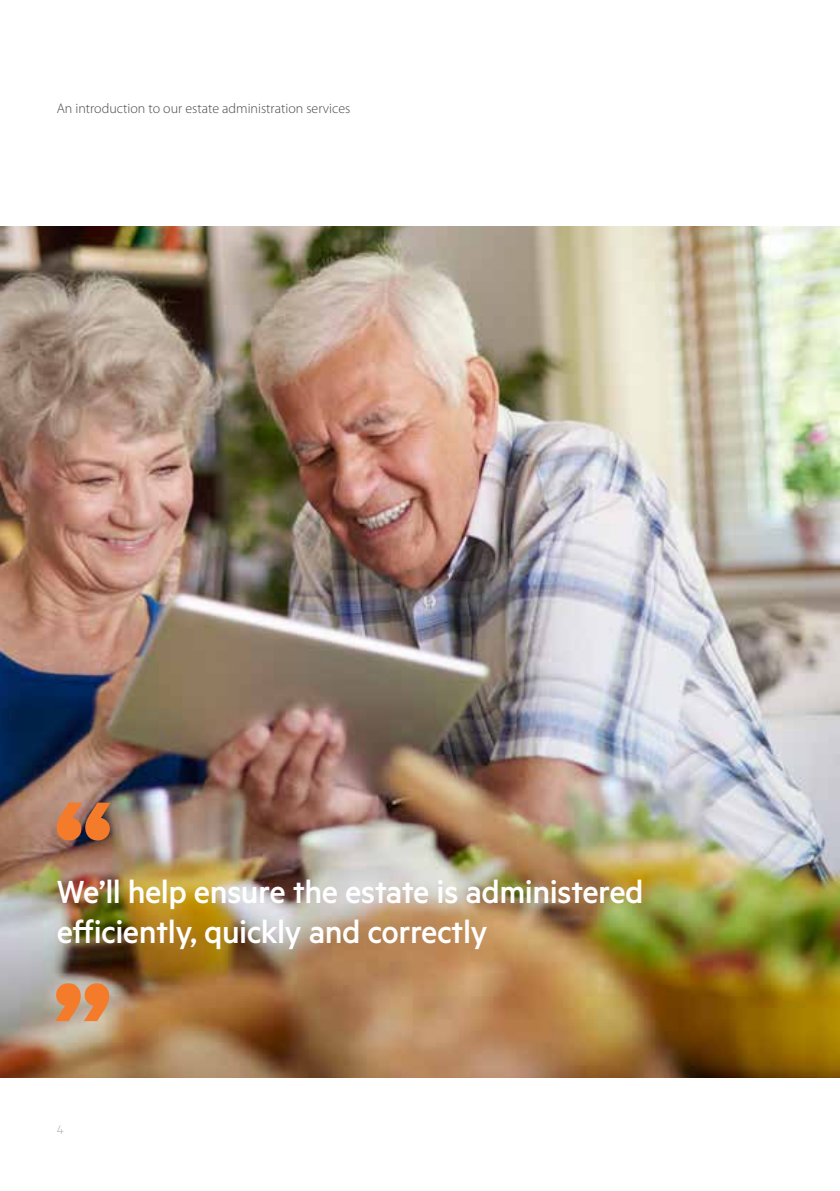
<style>
.page{position:relative;width:840px;height:1191px;background:#fff}
.page>*{position:absolute;margin:0;border:0;box-sizing:border-box;transform-origin:0 0}
.t1{font:500 36px/40px "Metric";letter-spacing:-.015em;color:#fff}
.t2{font:300 14px "Myriad Pro";color:#48484a}
.t3{font:300 14px "Metric";color:#b2b4b6}
</style>
<div class="page">
<img style="left:0;top:227px;width:839px;height:850px">
<svg style="left:57px;top:802px;width:54px;height:38px;background:#c9713c"></svg>
<svg style="left:55px;top:983px;width:54px;height:38px;background:#e08e54"></svg>
<p class="t2" style="left:57px;top:100px;width:295px">An introduction to our estate administration services</p>
<p class="t1" style="left:57px;top:870px;width:588px">We’ll help ensure the estate is administered efficiently, quickly and correctly</p>
<p class="t3" style="left:57px;top:1121px;width:8px">4</p>
</div>
